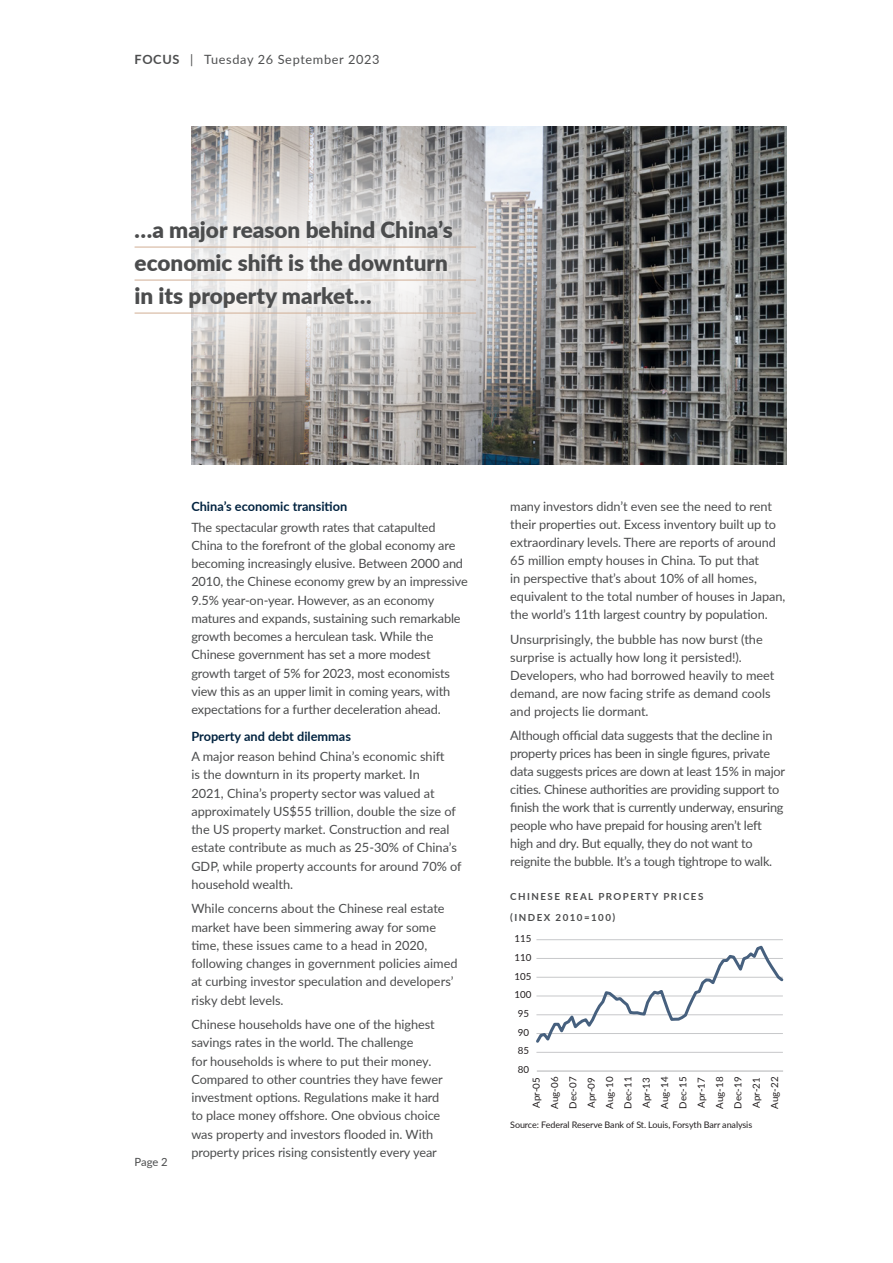
<style>
.page{position:relative;width:893px;height:1263px;background:#fff}
.page>*{position:absolute;margin:0;border:0;box-sizing:border-box;transform-origin:0 0}
.PullQuoteBlack{font:900 22.5px "Lato";color:#4b4c4d}
._01_FB_Body_Copy{font:12.75px/18.3px "Lato";letter-spacing:-.005em;color:#4b4c4d}
._02_FB_Sub_heading_s{font:700 12.75px "Lato";color:#00223f}
._01_FB_Body_Copy-2{font:12.75px "Lato";letter-spacing:.05em;color:#4b4c4d}
.t1{font:11.25px "Lato";color:#4b4c4d}
.t2{font:9.75px/18.3px "Lato";letter-spacing:-.005em;color:#231f20;text-align:justify}
._04_FB_Sub_caps_smal{font:700 9.75px/21px "Lato";letter-spacing:.15em;color:#4b4c4d}
.Chart_caption{font:9px "Lato";letter-spacing:-.01em;color:#231f20}
.s1{font-weight:700}
</style>
<div class="page">
<hr style="left:537px;top:939px;width:245px;height:1px;background:#c7c8ca">
<hr style="left:537px;top:1052px;width:245px;height:1px;background:#c7c8ca">
<hr style="left:537px;top:1070px;width:245px;height:2px;background:#c7c8ca">
<svg style="left:536px;top:945px;width:248px;height:98px"></svg>
<img style="left:657px;top:126px;width:130px;height:339px">
<svg style="left:134px;top:126px;width:523px;height:339px"></svg>
<hr style="left:135px;top:247px;width:341px;height:1px;background:#d1ae94">
<hr style="left:135px;top:280px;width:341px;height:1px;background:#d1ae94">
<hr style="left:135px;top:313px;width:341px;height:1px;background:#d1ae94">
<p class="_01_FB_Body_Copy-2" style="left:135px;top:51px;width:247px"><span class="s1">FOCUS</span> | Tuesday 26 September 2023</p>
<p class="PullQuoteBlack" style="left:135px;top:213px;width:320px">…a major reason behind China’s</p>
<p class="PullQuoteBlack" style="left:135px;top:246px;width:315px">economic shift is the downturn</p>
<p class="PullQuoteBlack" style="left:135px;top:279px;width:239px">in its property market…</p>
<p class="t1" style="left:135px;top:1153px;width:35px">Page 2</p>
<p class="_02_FB_Sub_heading_s" style="left:191px;top:497px;width:158px">China’s economic transition</p>
<p class="_01_FB_Body_Copy" style="left:191px;top:517px;width:278px">The spectacular growth rates that catapulted China to the forefront of the global economy are becoming increasingly elusive. Between 2000 and 2010, the Chinese economy grew by an impressive 9.5% year-on-year. However, as an economy matures and expands, sustaining such remarkable growth becomes a herculean task. While the Chinese government has set a more modest growth target of 5% for 2023, most economists view this as an upper limit in coming years, with expectations for a further deceleration ahead.</p>
<p class="_02_FB_Sub_heading_s" style="left:191px;top:727px;width:161px">Property and debt dilemmas</p>
<p class="_01_FB_Body_Copy" style="left:191px;top:747px;width:272px">A major reason behind China’s economic shift<br>is the downturn in its property market. In<br>2021, China’s property sector was valued at approximately US$55 trillion, double the size of the US property market. Construction and real estate contribute as much as 25-30% of China’s GDP, while property accounts for around 70% of household wealth.</p>
<p class="_01_FB_Body_Copy" style="left:191px;top:899px;width:268px">While concerns about the Chinese real estate market have been simmering away for some time, these issues came to a head in 2020, following changes in government policies aimed at curbing investor speculation and developers’ risky debt levels.</p>
<p class="_01_FB_Body_Copy" style="left:191px;top:1015px;width:253px">Chinese households have one of the highest savings rates in the world. The challenge<br>for households is where to put their money.<br>Compared to other countries they have fewer investment options. Regulations make it hard to place money offshore. One obvious choice was property and investors flooded in. With property prices rising consistently every year</p>
<p class="_01_FB_Body_Copy" style="left:510px;top:497px;width:277px">many investors didn’t even see the need to rent their properties out. Excess inventory built up to extraordinary levels. There are reports of around 65 million empty houses in China. To put that<br>in perspective that’s about 10% of all homes, equivalent to the total number of houses in Japan, the world’s 11th largest country by population.</p>
<p class="_01_FB_Body_Copy" style="left:510px;top:630px;width:266px">Unsurprisingly, the bubble has now burst (the surprise is actually how long it persisted!).<br>Developers, who had borrowed heavily to meet demand, are now facing strife as demand cools and projects lie dormant.</p>
<p class="_01_FB_Body_Copy" style="left:510px;top:726px;width:276px">Although official data suggests that the decline in property prices has been in single figures, private data suggests prices are down at least 15% in major cities. Chinese authorities are providing support to finish the work that is currently underway, ensuring people who have prepaid for housing aren’t left high and dry. But equally, they do not want to reignite the bubble. It’s a tough tightrope to walk.</p>
<p class="_04_FB_Sub_caps_smal" style="left:510px;top:885px;width:195px">CHINESE REAL PROPERTY PRICES (INDEX 2010=100)</p>
<p class="t2" style="left:515px;top:929px;width:18px">115</p>
<p class="t2" style="left:515px;top:948px;width:18px">110</p>
<p class="t2" style="left:515px;top:966px;width:18px">105</p>
<p class="t2" style="left:515px;top:985px;width:18px">100</p>
<p class="t2" style="left:518px;top:1004px;width:13px">95</p>
<p class="t2" style="left:518px;top:1022px;width:13px">90</p>
<p class="t2" style="left:518px;top:1041px;width:13px">85</p>
<p class="t2" style="left:518px;top:1060px;width:13px">80</p>
<p class="t2" style="left:527px;top:1109px;width:34px;rotate:-90deg">Apr-05<br>Aug-06<br>Dec-07<br>Apr-09<br>Aug-10<br>Dec-11<br>Apr-13<br>Aug-14<br>Dec-15<br>Apr-17<br>Aug-18<br>Dec-19<br>Apr-21<br>Aug-22</p>
<p class="Chart_caption" style="left:510px;top:1118px;width:243px">Source: Federal Reserve Bank of St. Louis, Forsyth Barr analysis</p>
</div>
